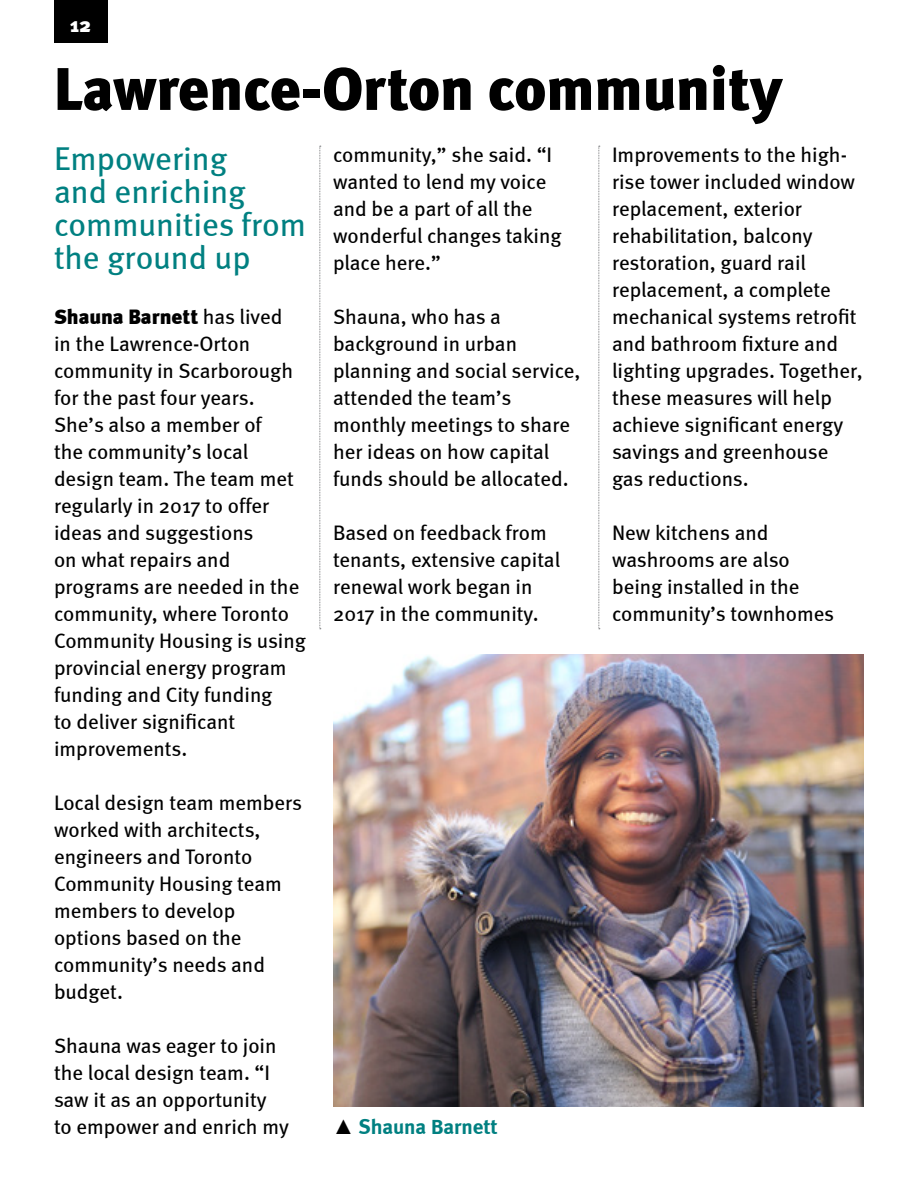
<style>
.page{position:relative;width:918px;height:1188px;background:#fff}
.page>*{position:absolute;margin:0;border:0;box-sizing:border-box;transform-origin:0 0}
.TCHC_Header_1_LG_Blk{font:900 60px "Meta";color:#000}
.TCHC_Header__Light{font:33px/33px "Meta";color:#008081}
.PK_-_body_text_black{font:21px/27px "Meta";color:#000}
.TCHC_Body_Content_Bl{font:700 21px "Meta";color:#008081}
.t1{font:900 21px "Meta";color:#fff}
.s1{font-weight:900}
.s2{font-family:"Arial";font-weight:400;color:#000}
</style>
<div class="page">
<img style="left:333px;top:654px;width:531px;height:453px">
<div style="left:54px;top:0;width:53px;height:42px;background:#000"></div>
<svg style="left:599px;top:146px;width:1px;height:483px"></svg>
<svg style="left:320px;top:146px;width:1px;height:483px"></svg>
<p class="t1" style="left:70px;top:12px;width:23px">12</p>
<h1 class="TCHC_Header_1_LG_Blk" style="left:54px;top:53px;width:730px">Lawrence-Orton community</h1>
<h2 class="TCHC_Header__Light" style="left:54px;top:142px;width:254px">Empowering<br>and enriching communities from the ground up</h2>
<p class="PK_-_body_text_black" style="left:54px;top:303px;width:253px"><span class="s1">Shauna Barnett</span> has lived<br>in the Lawrence-Orton community in Scarborough for the past four years.<br>She’s also a member of<br>the community’s local design team. The team met regularly in 2017 to offer ideas and suggestions<br>on what repairs and programs are needed in the community, where Toronto<br>Community Housing is using provincial energy program funding and City funding<br>to deliver significant improvements.</p>
<p class="PK_-_body_text_black" style="left:54px;top:789px;width:250px">Local design team members worked with architects, engineers and Toronto<br>Community Housing team members to develop options based on the community’s needs and budget.</p>
<p class="PK_-_body_text_black" style="left:54px;top:1032px;width:236px">Shauna was eager to join the local design team. “I saw it as an opportunity to empower and enrich my</p>
<p class="PK_-_body_text_black" style="left:333px;top:141px;width:230px">community,” she said. “I wanted to lend my voice and be a part of all the wonderful changes taking place here.”</p>
<p class="PK_-_body_text_black" style="left:333px;top:303px;width:249px">Shauna, who has a background in urban planning and social service, attended the team’s monthly meetings to share her ideas on how capital funds should be allocated.</p>
<p class="PK_-_body_text_black" style="left:333px;top:519px;width:229px">Based on feedback from tenants, extensive capital renewal work began in<br>2017 in the community.</p>
<p class="PK_-_body_text_black" style="left:612px;top:141px;width:252px">Improvements to the high&shy;rise tower included window replacement, exterior rehabilitation, balcony restoration, guard rail replacement, a complete mechanical systems retrofit and bathroom fixture and lighting upgrades. Together, these measures will help achieve significant energy savings and greenhouse gas reductions.</p>
<p class="PK_-_body_text_black" style="left:612px;top:519px;width:224px">New kitchens and washrooms are also being installed in the community’s townhomes</p>
<p class="TCHC_Body_Content_Bl" style="left:333px;top:1114px;width:166px"><span class="s2">▲</span> Shauna Barnett</p>
</div>
